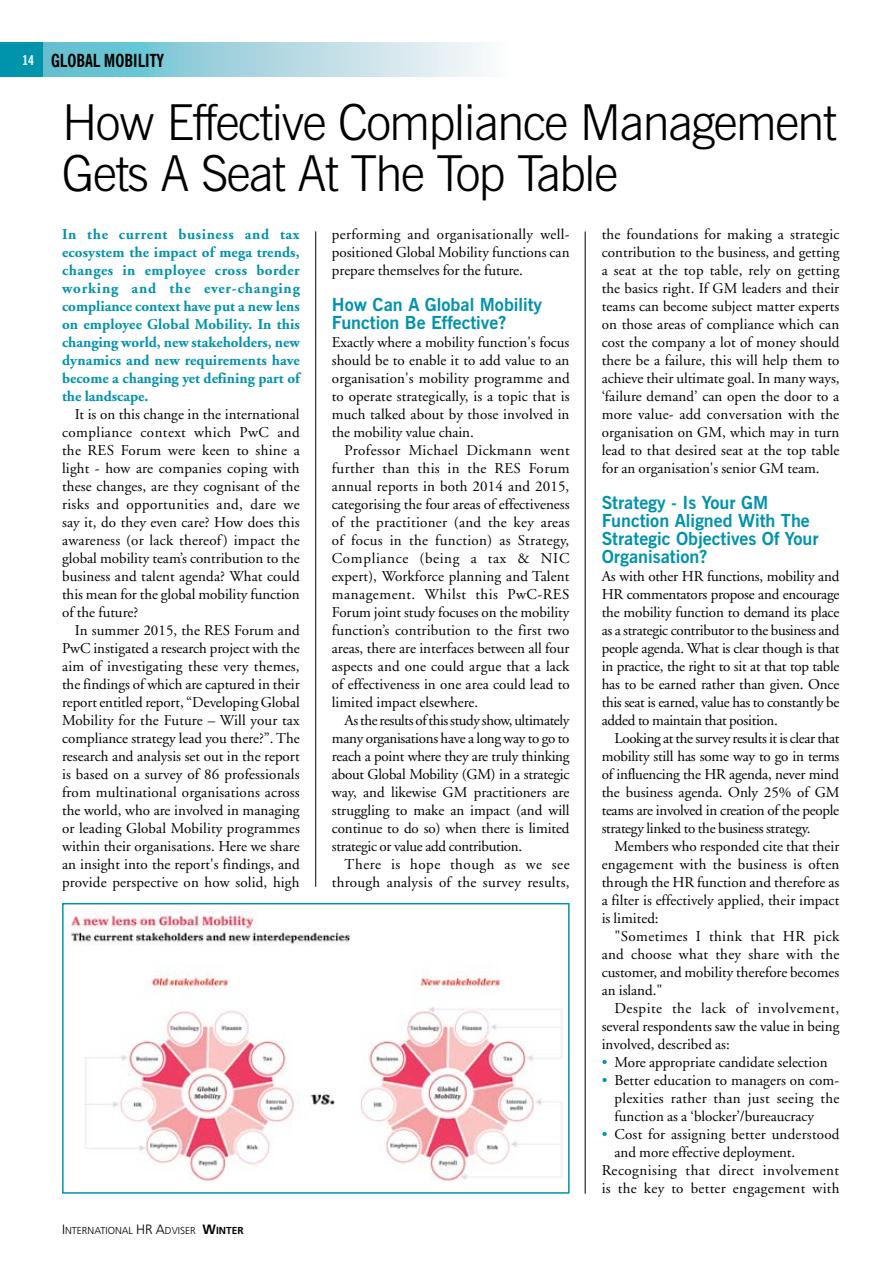
<style>
.page{position:relative;width:893px;height:1263px;background:#fff}
.page>*{position:absolute;margin:0;border:0;box-sizing:border-box;transform-origin:0 0}
.t1{font:300 49.5px/51px "News Gothic BT";letter-spacing:-.03em;color:#000}
.t2{font:700 18px/18px "News Gothic BT";color:#0093ac}
.t3{font:700 condensed 18px "News Gothic BT";color:#000}
.t4{font:15px/18px "Adobe Garamond";color:#000;text-align:justify}
.t5{font:700 15px/18px "Adobe Garamond";color:#0093ac;text-align:justify}
.t6{font:15px/18px "Adobe Garamond";letter-spacing:.02em;color:#000;text-align:right}
.t7{font:15px "Adobe Garamond";letter-spacing:.03em;color:#000}
.t8{font:300 10.2px "Frutiger";color:#000}
.s1{font-size:13.5px;color:#fff}
.s2{font-size:13.5px}
.s3{font-weight:700;font-size:13.5px}
.s4{font-weight:700}
.s5{color:#0093ac}
</style>
<div class="page">
<div style="left:0;top:43px;width:43px;height:34px;background:#0093ac"></div>
<svg style="left:43px;top:43px;width:442px;height:34px;background:#a7d7e1"></svg>
<hr style="left:585px;top:231px;width:1px;height:963px;background:#000">
<hr style="left:315px;top:231px;width:1px;height:656px;background:#000">
<img style="left:68px;top:911px;width:494px;height:273px">
<div style="left:62px;top:903px;width:508px;height:291px;border:2px solid #0093ac"></div>
<p class="t3" style="left:22px;top:49px;width:143px"><span class="s1">14</span> GLOBAL MOBILITY</p>
<h1 class="t1" style="left:62px;top:96px;width:776px">How Effective Compliance Management<br>Gets A Seat At The Top Table</h1>
<p class="t5" style="left:62px;top:226px;width:239px">In the current business and tax ecosystem the impact of mega trends, changes in employee cross border working and the ever-changing compliance context have put a new lens on employee Global Mobility. In this changing world, new stakeholders, new dynamics and new requirements have become a changing yet defining part of the landscape.</p>
<p class="t4" style="left:62px;top:406px;width:239px;text-indent:13px">It is on this change in the international compliance context which PwC and the RES Forum were keen to shine a light - how are companies coping with these changes, are they cognisant of the risks and opportunities and, dare we say it, do they even care? How does this awareness (or lack thereof) impact the global mobility team’s contribution to the business and talent agenda? What could this mean for the global mobility function of the future?</p>
<p class="t4" style="left:62px;top:622px;width:239px;text-indent:13px">In summer 2015, the RES Forum and PwC instigated a research project with the aim of investigating these very themes, the findings of which are captured in their report entitled report, “Developing Global Mobility for the Future – Will your tax compliance strategy lead you there?”. The research and analysis set out in the report is based on a survey of 86 professionals from multinational organisations across the world, who are involved in managing or leading Global Mobility programmes within their organisations. Here we share an insight into the report's findings, and provide perspective on how solid, high</p>
<p class="t4" style="left:332px;top:226px;width:239px">performing and organisationally well&shy;positioned Global Mobility functions can prepare themselves for the future.</p>
<p class="t2" style="left:332px;top:296px;width:212px">How Can A Global Mobility<br>Function Be Effective?</p>
<p class="t4" style="left:332px;top:334px;width:239px">Exactly where a mobility function's focus should be to enable it to add value to an organisation's mobility programme and to operate strategically, is a topic that is much talked about by those involved in the mobility value chain.</p>
<p class="t4" style="left:332px;top:442px;width:239px;text-indent:13px">Professor Michael Dickmann went further than this in the RES Forum annual reports in both 2014 and 2015, categorising the four areas of effectiveness of the practitioner (and the key areas of focus in the function) as Strategy, Compliance (being a tax &amp; NIC expert), Workforce planning and Talent management. Whilst this PwC-RES Forum joint study focuses on the mobility function’s contribution to the first two areas, there are interfaces between all four aspects and one could argue that a lack of effectiveness in one area could lead to limited impact elsewhere.</p>
<p class="t4" style="left:332px;top:712px;width:239px;text-indent:13px">As the results of this study show, ultimately many organisations have a long way to go to reach a point where they are truly thinking about Global Mobility (GM) in a strategic way, and likewise GM practitioners are struggling to make an impact (and will continue to do so) when there is limited strategic or value add contribution.</p>
<p class="t6" style="left:332px;top:856px;width:239px">There is hope though as we see through analysis of the survey results,</p>
<p class="t8" style="left:62px;top:1224px;width:183px"><span class="s2">I</span>NTERNATIONAL <span class="s2">HR A</span>DVISER <span class="s3">W</span><span class="s4">INTER</span></p>
<p class="t4" style="left:602px;top:226px;width:239px">the foundations for making a strategic contribution to the business, and getting a seat at the top table, rely on getting the basics right. If GM leaders and their teams can become subject matter experts on those areas of compliance which can cost the company a lot of money should there be a failure, this will help them to achieve their ultimate goal. In many ways, ‘failure demand’ can open the door to a more value- add conversation with the organisation on GM, which may in turn lead to that desired seat at the top table for an organisation's senior GM team.</p>
<p class="t2" style="left:602px;top:494px;width:218px">Strategy - Is Your Gm<br>Function Aligned With The<br>Strategic Objectives Of Your<br>Organisation?</p>
<p class="t4" style="left:602px;top:568px;width:239px">As with other HR functions, mobility and HR commentators propose and encourage the mobility function to demand its place as a strategic contributor to the business and people agenda. What is clear though is that in practice, the right to sit at that top table has to be earned rather than given. Once this seat is earned, value has to constantly be added to maintain that position.</p>
<p class="t4" style="left:602px;top:730px;width:239px;text-indent:13px">Looking at the survey results it is clear that mobility still has some way to go in terms of influencing the HR agenda, never mind the business agenda. Only 25% of GM teams are involved in creation of the people strategy linked to the business strategy.</p>
<p class="t4" style="left:602px;top:838px;width:239px;text-indent:13px">Members who responded cite that their engagement with the business is often through the HR function and therefore as a filter is effectively applied, their impact is limited:</p>
<p class="t4" style="left:602px;top:928px;width:239px;text-indent:13px">"Sometimes I think that HR pick and choose what they share with the customer, and mobility therefore becomes an island."</p>
<p class="t4" style="left:602px;top:1000px;width:239px;text-indent:13px">Despite the lack of involvement, several respondents saw the value in being involved, described as:</p>
<p class="t4" style="left:602px;top:1054px;width:227px"><span class="s5">•</span> More appropriate candidate selection</p>
<p class="t4" style="left:614px;top:1072px;width:226px;text-indent:-13px"><span class="s5">•</span> Better education to managers on com&shy;plexities rather than just seeing the function as a ‘blocker’/bureaucracy</p>
<p class="t4" style="left:602px;top:1126px;width:239px"><span class="s5">•</span> Cost for assigning better understood</p>
<p class="t4" style="left:614px;top:1144px;width:182px">and more effective deployment.</p>
<p class="t7" style="left:602px;top:1162px;width:239px">Recognising that direct involvement</p>
<p class="t6" style="left:602px;top:1180px;width:239px">is the key to better engagement with</p>
</div>
